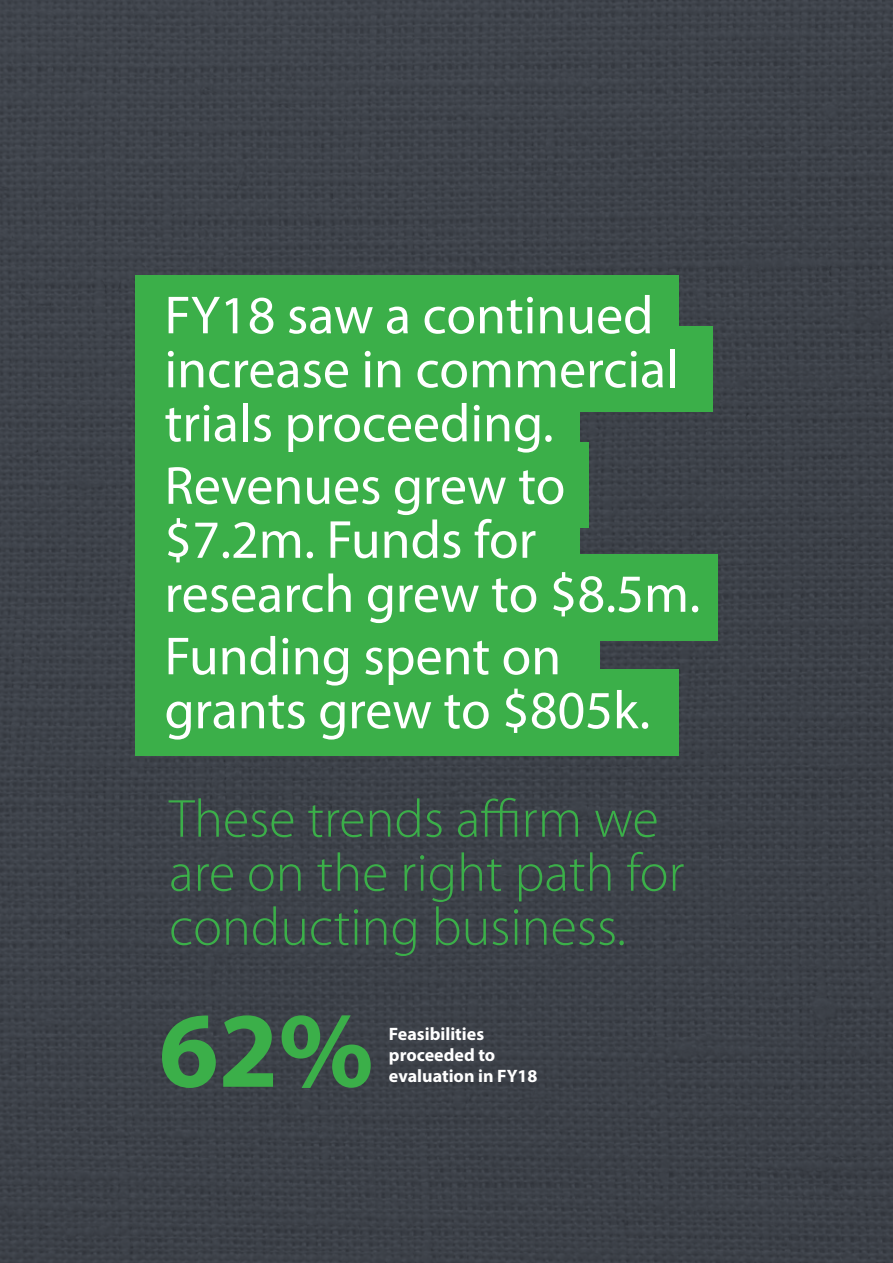
<style>
.page{position:relative;width:893px;height:1263px;background:#3d4149}
.page>*{position:absolute;margin:0;border:0;box-sizing:border-box;transform-origin:0 0}
.t1{font:700 108px "Myriad Pro";color:#3baf49}
.t2{font:54px/54px "Myriad Pro";color:#fff}
.t3{font:300 54px/54px "Myriad Pro";color:#3baf49}
.t4{font:700 18px/21px "Myriad Pro";color:#fff}
</style>
<div class="page">
<div style="left:136px;top:386px;width:444px;height:74px;background:#3baf49"></div>
<div style="left:136px;top:442px;width:453px;height:85px;background:#3baf49"></div>
<div style="left:136px;top:327px;width:577px;height:85px;background:#3baf49"></div>
<div style="left:136px;top:275px;width:543px;height:81px;background:#3baf49"></div>
<div style="left:136px;top:496px;width:444px;height:72px;background:#3baf49"></div>
<div style="left:136px;top:554px;width:582px;height:87px;background:#3baf49"></div>
<div style="left:136px;top:622px;width:464px;height:87px;background:#3baf49"></div>
<div style="left:136px;top:669px;width:543px;height:87px;background:#3baf49"></div>
<p class="t2" style="left:165px;top:287px;width:516px">FY18 saw a continued increase in commercial trials proceeding.</p>
<p class="t2" style="left:165px;top:458px;width:537px">Revenues grew to $7.2m. Funds for research grew to $8.5m.</p>
<p class="t2" style="left:165px;top:628px;width:487px">Funding spent on grants grew to $805k.</p>
<p class="t3" style="left:169px;top:791px;width:517px">These trends affirm we are on the right path for conducting business.</p>
<h1 class="t1" style="left:159px;top:980px;width:216px">62%</h1>
<p class="t4" style="left:389px;top:1023px;width:150px">Feasibilities proceeded to evaluation in FY18</p>
</div>
